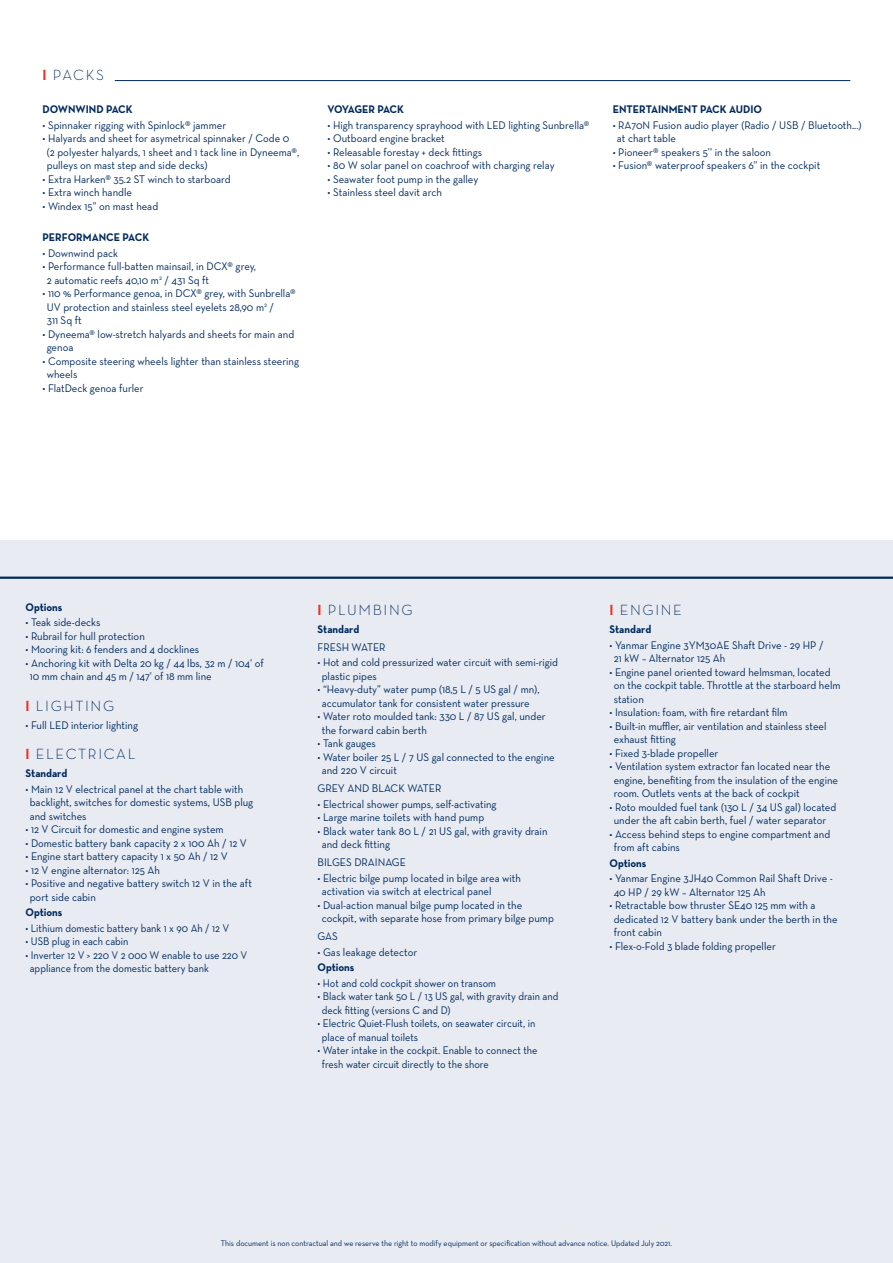
<style>
.page{position:relative;width:893px;height:1263px;background:#fff}
.page>*{position:absolute;margin:0;border:0;box-sizing:border-box;transform-origin:0 0}
.t1{font:300 15px "Neutra Text";letter-spacing:.11em;color:#00295c}
.t2{font:11.25px/13.5px "Neutra Text";color:#00295c;scale:.95 1}
.t3{font:11.25px/13.5px "Neutra Text";color:#00295c;scale:.92 1}
.t4{font:700 11.25px "Neutra Text";color:#00295c;scale:.95 1}
.t5{font:700 11.25px "Neutra Text";letter-spacing:-.06em;color:#00295c;scale:.95 1}
.t6{font:8.25px "Neutra Text";color:#00295c;scale:.95 1}
.s1{font-weight:700;color:#ef3122}
</style>
<div class="page">
<div style="left:0;top:540px;width:893px;height:723px;background:#e8ebf2"></div>
<hr style="left:115px;top:80px;width:735px;height:1px;background:#00295c">
<hr style="left:0;top:577px;width:893px;height:2px;background:#00295c">
<h1 class="t1" style="left:43px;top:66px;width:63px"><span class="s1">I</span> PACKS</h1>
<p class="t4" style="left:43px;top:102px;width:97px">DOWNWIND PACK</p>
<p class="t2" style="left:43px;top:118px;width:195px">• Spinnaker rigging with Spinlock® jammer</p>
<p class="t2" style="left:47px;top:132px;width:267px;text-indent:-4px">• Halyards and sheet for asymetrical spinnaker / Code 0 (2 polyester halyards, 1 sheet and 1 tack line in Dyneema®, pulleys on mast step and side decks)</p>
<p class="t2" style="left:43px;top:172px;width:200px">• Extra Harken® 35.2 ST winch to starboard</p>
<p class="t2" style="left:43px;top:186px;width:96px">• Extra winch handle</p>
<p class="t2" style="left:43px;top:199px;width:123px">• Windex 15” on mast head</p>
<p class="t4" style="left:43px;top:230px;width:114px">PERFORMANCE PACK</p>
<p class="t2" style="left:43px;top:246px;width:81px">• Downwind pack</p>
<p class="t2" style="left:47px;top:260px;width:222px;text-indent:-4px">• Performance full-batten mainsail, in DCX® grey,<br>2 automatic reefs 40,10 m<sup>2</sup> / 431 Sq ft</p>
<p class="t2" style="left:47px;top:287px;width:263px;text-indent:-4px">• 110 % Performance genoa, in DCX® grey, with Sunbrella®<br>UV protection and stainless steel eyelets 28,90 m<sup>2</sup> /<br>311 Sq ft</p>
<p class="t2" style="left:47px;top:327px;width:262px;text-indent:-4px">• Dyneema® low-stretch halyards and sheets for main and genoa</p>
<p class="t2" style="left:47px;top:354px;width:267px;text-indent:-4px">• Composite steering wheels lighter than stainless steering wheels</p>
<p class="t2" style="left:43px;top:381px;width:108px">• FlatDeck genoa furler</p>
<p class="t5" style="left:328px;top:102px;width:82px">VOYAGER PACK</p>
<p class="t2" style="left:328px;top:118px;width:277px">• High transparency sprayhood with LED lighting Sunbrella®</p>
<p class="t2" style="left:328px;top:132px;width:125px">• Outboard engine bracket</p>
<p class="t2" style="left:328px;top:145px;width:164px">• Releasable forestay + deck fittings</p>
<p class="t2" style="left:328px;top:159px;width:240px">• 80 W solar panel on coachroof with charging relay</p>
<p class="t2" style="left:328px;top:172px;width:160px">• Seawater foot pump in the galley</p>
<p class="t2" style="left:328px;top:186px;width:122px">• Stainless steel davit arch</p>
<p class="t4" style="left:613px;top:102px;width:159px">ENTERTAINMENT PACK AUDIO</p>
<p class="t2" style="left:617px;top:118px;width:259px;text-indent:-4px">• RA70N Fusion audio player (Radio / USB / Bluetooth...) at chart table</p>
<p class="t2" style="left:613px;top:145px;width:168px">• Pioneer® speakers 5’’ in the saloon</p>
<p class="t2" style="left:613px;top:159px;width:220px">• Fusion® waterproof speakers 6’’ in the cockpit</p>
<p class="t4" style="left:26px;top:600px;width:40px">Options</p>
<p class="t2" style="left:26px;top:616px;width:80px">• Teak side-decks</p>
<p class="t2" style="left:26px;top:629px;width:127px">• Rubrail for hull protection</p>
<p class="t2" style="left:26px;top:643px;width:184px">• Mooring kit: 6 fenders and 4 docklines</p>
<p class="t2" style="left:30px;top:656px;width:248px;text-indent:-4px">• Anchoring kit with Delta 20 kg / 44 lbs, 32 m / 104’ of<br>10 mm chain and 45 m / 147’ of 18 mm line</p>
<h1 class="t1" style="left:26px;top:697px;width:90px"><span class="s1">I</span> LIGHTING</h1>
<p class="t2" style="left:26px;top:718px;width:120px">• Full LED interior lighting</p>
<h1 class="t1" style="left:26px;top:745px;width:111px"><span class="s1">I</span> ELECTRICAL</h1>
<p class="t4" style="left:26px;top:766px;width:45px">Standard</p>
<p class="t2" style="left:30px;top:782px;width:237px;text-indent:-4px">• Main 12 V electrical panel at the chart table with backlight, switches for domestic systems, USB plug and switches</p>
<p class="t2" style="left:26px;top:822px;width:210px">• 12 V Circuit for domestic and engine system</p>
<p class="t2" style="left:26px;top:836px;width:235px">• Domestic battery bank capacity 2 x 100 Ah / 12 V</p>
<p class="t2" style="left:26px;top:849px;width:214px">• Engine start battery capacity 1 x 50 Ah / 12 V</p>
<p class="t2" style="left:26px;top:863px;width:143px">• 12 V engine alternator: 125 Ah</p>
<p class="t2" style="left:30px;top:876px;width:235px;text-indent:-4px">• Positive and negative battery switch 12 V in the aft port side cabin</p>
<p class="t4" style="left:26px;top:905px;width:40px">Options</p>
<p class="t3" style="left:26px;top:921px;width:223px">• Lithium domestic battery bank 1 x 90 Ah / 12 V</p>
<p class="t3" style="left:26px;top:935px;width:114px">• USB plug in each cabin</p>
<p class="t3" style="left:30px;top:948px;width:238px;text-indent:-4px">• Inverter 12 V &gt; 220 V 2 000 W enable to use 220 V appliance from the domestic battery bank</p>
<h1 class="t1" style="left:317px;top:601px;width:97px"><span class="s1">I</span> PLUMBING</h1>
<p class="t4" style="left:317px;top:622px;width:45px">Standard</p>
<p class="t2" style="left:317px;top:640px;width:73px">FRESH WATER</p>
<p class="t2" style="left:322px;top:656px;width:250px;text-indent:-4px">• Hot and cold pressurized water circuit with semi-rigid plastic pipes</p>
<p class="t2" style="left:317px;top:683px;width:235px;text-align:center">• “Heavy-duty” water pump (18,5 L / 5 US gal / mn), accumulator tank for consistent water pressure</p>
<p class="t2" style="left:322px;top:710px;width:237px;text-indent:-4px">• Water roto moulded tank: 330 L / 87 US gal, under the forward cabin berth</p>
<p class="t2" style="left:317px;top:737px;width:63px">• Tank gauges</p>
<p class="t2" style="left:322px;top:750px;width:247px;text-indent:-4px">• Water boiler 25 L / 7 US gal connected to the engine and 220 V circuit</p>
<p class="t2" style="left:317px;top:781px;width:132px">GREY AND BLACK WATER</p>
<p class="t2" style="left:317px;top:797px;width:190px">• Electrical shower pumps, self-activating</p>
<p class="t2" style="left:317px;top:810px;width:177px">• Large marine toilets with hand pump</p>
<p class="t2" style="left:322px;top:824px;width:239px;text-indent:-4px">• Black water tank 80 L / 21 US gal, with gravity drain and deck fitting</p>
<p class="t2" style="left:317px;top:855px;width:95px">BILGES DRAINAGE</p>
<p class="t2" style="left:322px;top:871px;width:211px;text-indent:-4px">• Electric bilge pump located in bilge area with activation via switch at electrical panel</p>
<p class="t2" style="left:322px;top:898px;width:246px;text-indent:-4px">• Dual-action manual bilge pump located in the cockpit, with separate hose from primary bilge pump</p>
<p class="t2" style="left:317px;top:929px;width:23px">GAS</p>
<p class="t2" style="left:317px;top:945px;width:106px">• Gas leakage detector</p>
<p class="t4" style="left:317px;top:960px;width:40px">Options</p>
<p class="t3" style="left:317px;top:976px;width:196px">• Hot and cold cockpit shower on transom</p>
<p class="t3" style="left:322px;top:989px;width:259px;text-indent:-4px">• Black water tank 50 L / 13 US gal, with gravity drain and deck fitting (versions C and D)</p>
<p class="t3" style="left:322px;top:1016px;width:234px;text-indent:-4px">• Electric Quiet-Flush toilets, on seawater circuit, in place of manual toilets</p>
<p class="t3" style="left:322px;top:1043px;width:236px;text-indent:-4px">• Water intake in the cockpit. Enable to connect the fresh water circuit directly to the shore</p>
<h1 class="t1" style="left:609px;top:601px;width:74px"><span class="s1">I</span> ENGINE</h1>
<p class="t4" style="left:609px;top:622px;width:45px">Standard</p>
<p class="t2" style="left:614px;top:638px;width:222px;text-indent:-4px">• Yanmar Engine 3YM30AE Shaft Drive - 29 HP /<br>21 kW – Alternator 125 Ah</p>
<p class="t2" style="left:614px;top:665px;width:240px;text-indent:-4px">• Engine panel oriented toward helmsman, located on the cockpit table. Throttle at the starboard helm station</p>
<p class="t2" style="left:609px;top:705px;width:189px">• Insulation: foam, with fire retardant film</p>
<p class="t2" style="left:614px;top:719px;width:225px;text-indent:-4px">• Built-in muffler, air ventilation and stainless steel exhaust fitting</p>
<p class="t2" style="left:609px;top:746px;width:116px">• Fixed 3-blade propeller</p>
<p class="t2" style="left:614px;top:759px;width:238px;text-indent:-4px">• Ventilation system extractor fan located near the engine, benefiting from the insulation of the engine room. Outlets vents at the back of cockpit</p>
<p class="t2" style="left:609px;top:800px;width:240px;text-align:center">• Roto moulded fuel tank (130 L / 34 US gal) located under the aft cabin berth, fuel / water separator</p>
<p class="t2" style="left:614px;top:827px;width:229px;text-indent:-4px">• Access behind steps to engine compartment and from aft cabins</p>
<p class="t4" style="left:609px;top:856px;width:40px">Options</p>
<p class="t2" style="left:614px;top:872px;width:232px;text-indent:-4px">• Yanmar Engine 3JH40 Common Rail Shaft Drive -<br>40 HP / 29 kW – Alternator 125 Ah</p>
<p class="t2" style="left:614px;top:899px;width:237px;text-indent:-4px">• Retractable bow thruster SE40 125 mm with a dedicated 12 V battery bank under the berth in the front cabin</p>
<p class="t2" style="left:609px;top:939px;width:177px">• Flex-o-Fold 3 blade folding propeller</p>
<p class="t6" style="left:221px;top:1238px;width:476px">This document is non contractual and we reserve the right to modify equipment or specification without advance notice. Updated July 2021.</p>
</div>
